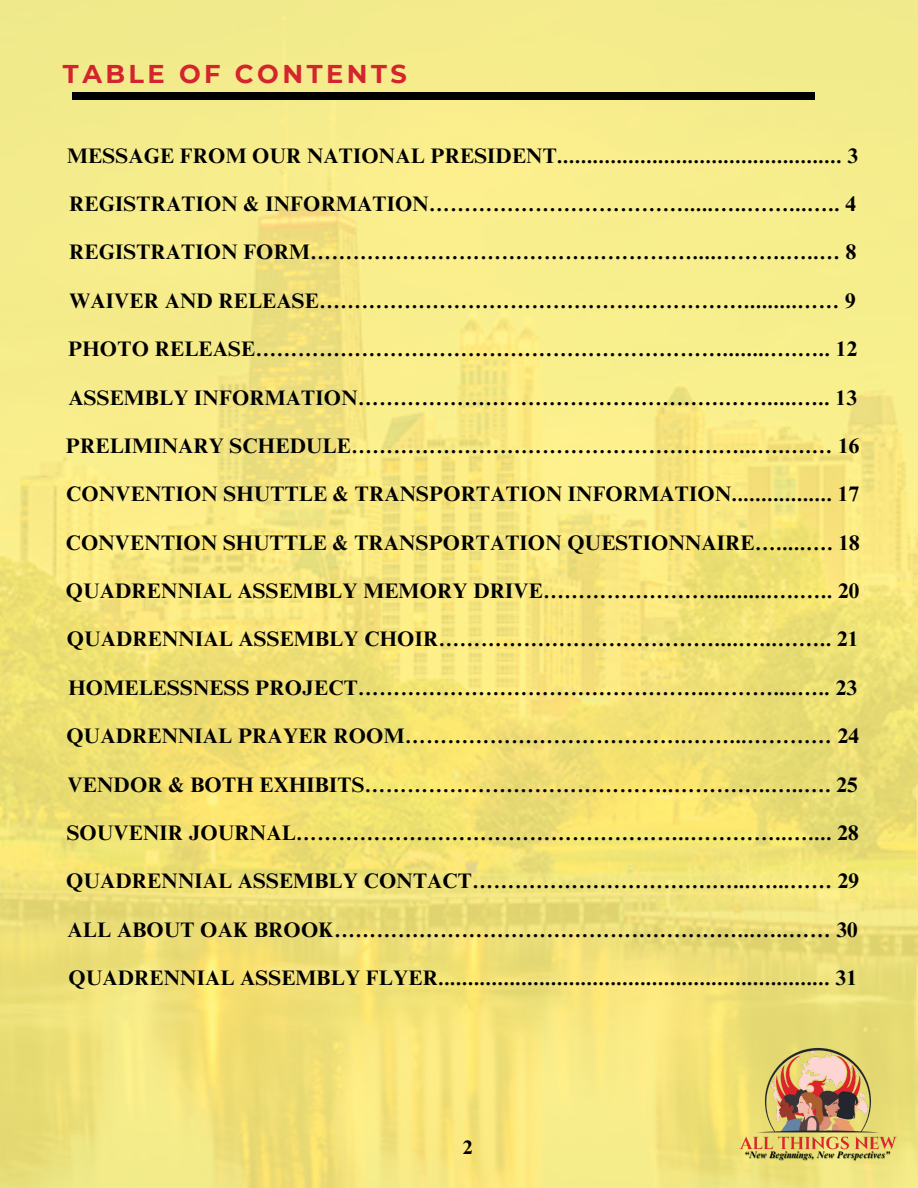
<style>
.page{position:relative;width:918px;height:1188px;background:#fff}
.page>*{position:absolute;margin:0;border:0;box-sizing:border-box;transform-origin:0 0}
.t1{font:700 25.65px "Montserrat";letter-spacing:.135em;color:#d4242d}
.t2{font:700 21px "Times NRMT Pro";letter-spacing:.01em;color:#000}
.t3{font:700 19.5px "Times NRMT Pro";color:#000}
.t4{font:italic 700 9.45px "Times NRMT Pro";color:#000}
</style>
<div class="page">
<img style="left:0;top:0;width:918px;height:1188px">
<div style="left:73px;top:92px;width:742px;height:8px;background:#000"></div>
<img style="left:737px;top:1047px;width:162px;height:105px">
<p class="t1" style="left:63px;top:58px;width:345px">TABLE OF CONTENTS</p>
<p class="t2" style="left:67px;top:148px;width:792px">MESSAGE FROM OUR NATIONAL PRESIDENT................................................ 3</p>
<h1 class="t2" style="left:69px;top:196px;width:788px">REGISTRATION &amp; INFORMATION……………………………….....…..……...….. 4</h1>
<p class="t2" style="left:69px;top:244px;width:789px">REGISTRATION FORM………………………………………………....……….…..… 8</p>
<p class="t2" style="left:70px;top:293px;width:788px">WAIVER AND RELEASE…………………………………………………….........…… 9</p>
<p class="t2" style="left:68px;top:341px;width:791px">PHOTO RELEASE…………………………………………………………........….….. 12</p>
<p class="t2" style="left:68px;top:390px;width:790px">ASSEMBLY INFORMATION…………………………………………….…….....….. 13</p>
<p class="t2" style="left:66px;top:438px;width:795px">PRELIMINARY SCHEDULE…………………………………………….…...….….… 16</p>
<p class="t2" style="left:66px;top:486px;width:794px">CONVENTION SHUTTLE &amp; TRANSPORTATION INFORMATION................. 17</p>
<p class="t2" style="left:66px;top:535px;width:795px">CONVENTION SHUTTLE &amp; TRANSPORTATION QUESTIONNAIRE….....…. 18</p>
<p class="t2" style="left:66px;top:583px;width:795px">QUADRENNIAL ASSEMBLY MEMORY DRIVE……………………..........….….. 20</p>
<p class="t2" style="left:67px;top:631px;width:793px">QUADRENNIAL ASSEMBLY CHOIR…………………………………....…...…….. 21</p>
<p class="t2" style="left:68px;top:680px;width:790px">HOMELESSNESS PROJECT…………………………………………..………....….. 23</p>
<p class="t2" style="left:66px;top:728px;width:794px">QUADRENNIAL PRAYER ROOM………………………………….……...………… 24</p>
<p class="t2" style="left:68px;top:777px;width:792px">VENDOR &amp; BOTH EXHIBITS……………………………………..…………..…..…. 25</p>
<p class="t2" style="left:67px;top:825px;width:794px">SOUVENIR JOURNAL………………………………………………..…………..….... 28</p>
<p class="t2" style="left:66px;top:873px;width:794px">QUADRENNIAL ASSEMBLY CONTACT…………………………….…...…...…… 29</p>
<p class="t2" style="left:68px;top:922px;width:792px">ALL ABOUT OAK BROOK…………………………………………………...…..…… 30</p>
<p class="t2" style="left:69px;top:970px;width:790px">QUADRENNIAL ASSEMBLY FLYER.................................................................. 31</p>
<p class="t3" style="left:463px;top:1140px;width:11px">2</p>
<p class="t4" style="left:744px;top:1151px;width:147px">“New Beginnings, New Perspectives”</p>
</div>
